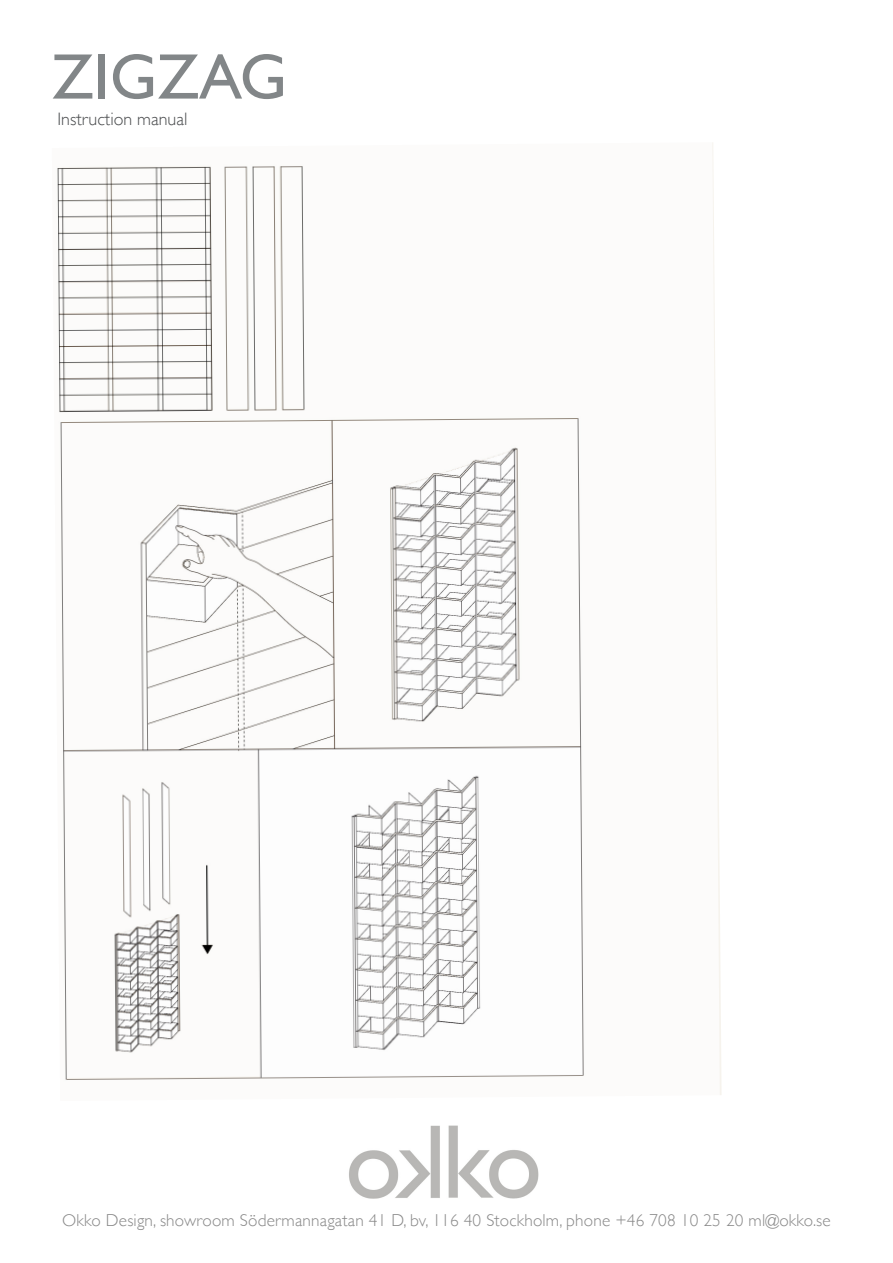
<style>
.page{position:relative;width:893px;height:1263px;background:#fff}
.page>*{position:absolute;margin:0;border:0;box-sizing:border-box;transform-origin:0 0}
.t1{font:64.5px "Gill Sans";color:#828688}
.t2{font:300 18px "Gill Sans";color:#4b4d4f}
.t3{font:300 17.25px "Gill Sans";letter-spacing:.01em;color:#898989}
</style>
<div class="page">
<img style="left:349px;top:1125px;width:190px;height:74px">
<img style="left:57px;top:143px;width:665px;height:952px">
<h1 class="t1" style="left:52px;top:39px;width:237px">ZIGZAG</h1>
<p class="t2" style="left:57px;top:105px;width:131px">Instruction manual</p>
<p class="t3" style="left:62px;top:1206px;width:770px">Okko Design, showroom Södermannagatan 41 D, bv, 116 40 Stockholm, phone +46 708 10 25 20 ml@okko.se</p>
</div>
